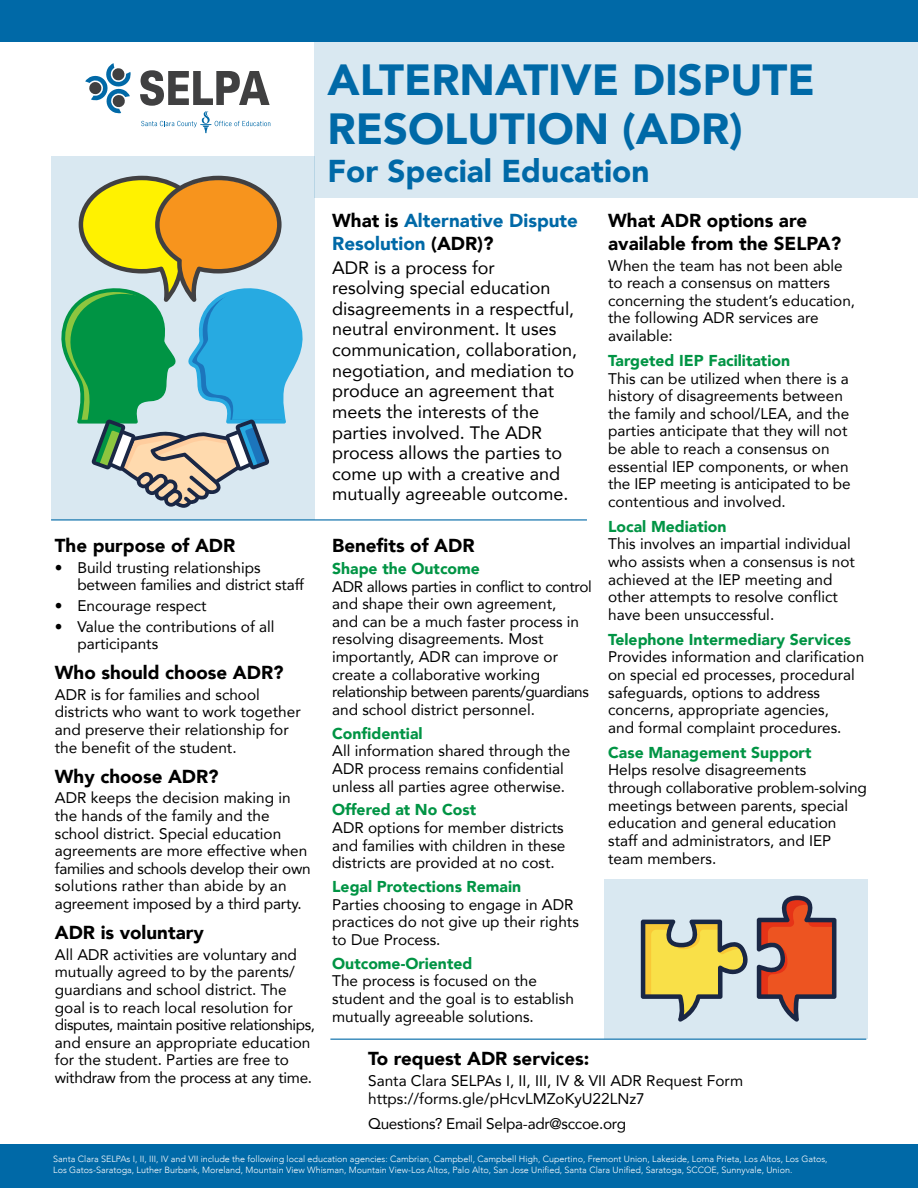
<style>
.page{position:relative;width:918px;height:1188px;background:#fff}
.page>*{position:absolute;margin:0;border:0;box-sizing:border-box;transform-origin:0 0}
.t1{font:900 43.5px/49.2px "Avenir";color:#0069a7}
.t2{font:900 31.5px "Avenir";color:#0069a7}
.t3{font:900 18.75px/22.5px "Avenir";color:#000}
.t4{font:900 18.75px/22.5px "Avenir";color:#0069a7}
.t5{font:18px/20.7px "Avenir";color:#000}
.t6{font:900 15.75px "Avenir";color:#009444}
.t7{font:15.3px/17.5px "Avenir";color:#000}
.t8{font:15.3px "Avenir";letter-spacing:-.02em;color:#000}
.t9{font:300 9px/10.8px "Avenir";color:#fff}
.s1{color:#000}
</style>
<div class="page">
<div style="left:51px;top:156px;width:264px;height:364px;background:#d9e8f1"></div>
<div style="left:315px;top:0;width:603px;height:197px;background:#d9e8f1"></div>
<div style="left:605px;top:879px;width:263px;height:160px;background:#d9e8f1"></div>
<svg style="left:140px;top:70px;width:130px;height:63px"></svg>
<svg style="left:85px;top:63px;width:46px;height:51px"></svg>
<svg style="left:61px;top:176px;width:242px;height:332px"></svg>
<div style="left:0;top:1144px;width:918px;height:44px;background:#0069a7"></div>
<div style="left:0;top:0;width:918px;height:41px;background:#0069a7"></div>
<hr style="left:51px;top:519px;width:536px;height:2px;background:#0069a7">
<hr style="left:330px;top:1039px;width:536px;height:1px;background:#0069a7">
<svg style="left:641px;top:896px;width:195px;height:126px"></svg>
<h1 class="t1" style="left:328px;top:54px;width:489px">ALTERNATIVE DISPUTE<br>RESOLUTION (ADR)</h1>
<h2 class="t2" style="left:328px;top:144px;width:324px">For Special Education</h2>
<p class="t4" style="left:332px;top:209px;width:247px"><span class="s1">What is</span> Alternative Dispute<br>Resolution <span class="s1">(ADR)?</span></p>
<p class="t5" style="left:332px;top:256px;width:246px">ADR is a process for<br>resolving special education disagreements in a respectful, neutral environment. It uses communication, collaboration, negotiation, and mediation to produce an agreement that meets the interests of the parties involved. The ADR process allows the parties to come up with a creative and mutually agreeable outcome.</p>
<p class="t3" style="left:332px;top:534px;width:144px">Benefits of ADR</p>
<p class="t6" style="left:332px;top:555px;width:149px">Shape the Outcome</p>
<p class="t7" style="left:332px;top:577px;width:261px">ADR allows parties in conflict to control and shape their own agreement,<br>and can be a much faster process in resolving disagreements. Most importantly, ADR can improve or create a collaborative working relationship between parents/guardians and school district personnel.</p>
<p class="t6" style="left:332px;top:720px;width:92px">Confidential</p>
<p class="t7" style="left:332px;top:742px;width:240px">All information shared through the<br>ADR process remains confidential unless all parties agree otherwise.</p>
<p class="t6" style="left:332px;top:796px;width:146px">Offered at No Cost</p>
<p class="t7" style="left:332px;top:818px;width:235px;text-align:justify">ADR options for member districts and families with children in these districts are provided at no cost.</p>
<p class="t6" style="left:332px;top:873px;width:190px">Legal Protections Remain</p>
<p class="t7" style="left:332px;top:895px;width:248px">Parties choosing to engage in ADR practices do not give up their rights to Due Process.</p>
<p class="t6" style="left:332px;top:950px;width:142px">Outcome-Oriented</p>
<p class="t7" style="left:332px;top:972px;width:243px">The process is focused on the student and the goal is to establish mutually agreeable solutions.</p>
<p class="t3" style="left:608px;top:209px;width:235px">What ADR options are available from the SELPA?</p>
<p class="t7" style="left:608px;top:256px;width:249px">When the team has not been able to reach a consensus on matters concerning the student’s education, the following ADR services are available:</p>
<p class="t6" style="left:608px;top:347px;width:183px">Targeted IEP Facilitation</p>
<p class="t7" style="left:608px;top:369px;width:244px">This can be utilized when there is a history of disagreements between the family and school/LEA, and the parties anticipate that they will not be able to reach a consensus on essential IEP components, or when the IEP meeting is anticipated to be contentious and involved.</p>
<p class="t6" style="left:608px;top:513px;width:120px">Local Mediation</p>
<p class="t7" style="left:608px;top:535px;width:248px">This involves an impartial individual who assists when a consensus is not achieved at the IEP meeting and other attempts to resolve conflict have been unsuccessful.</p>
<p class="t6" style="left:608px;top:626px;width:244px">Telephone Intermediary Services</p>
<p class="t7" style="left:608px;top:648px;width:258px">Provides information and clarification on special ed processes, procedural safeguards, options to address concerns, appropriate agencies,<br>and formal complaint procedures.</p>
<p class="t6" style="left:608px;top:739px;width:205px">Case Management Support</p>
<p class="t7" style="left:608px;top:761px;width:260px">Helps resolve disagreements<br>through collaborative problem-solving meetings between parents, special education and general education staff and administrators, and IEP team members.</p>
<p class="t3" style="left:55px;top:534px;width:182px">The purpose of ADR</p>
<p class="t7" style="left:77px;top:558px;width:228px;text-indent:-22px">• Build trusting relationships between families and district staff</p>
<p class="t7" style="left:55px;top:596px;width:153px">• Encourage respect</p>
<p class="t7" style="left:77px;top:617px;width:199px;text-indent:-22px">• Value the contributions of all participants</p>
<p class="t3" style="left:55px;top:661px;width:230px">Who should choose ADR?</p>
<p class="t7" style="left:55px;top:685px;width:247px">ADR is for families and school districts who want to work together and preserve their relationship for the benefit of the student.</p>
<p class="t3" style="left:55px;top:764px;width:165px">Why choose ADR?</p>
<p class="t7" style="left:55px;top:789px;width:257px">ADR keeps the decision making in the hands of the family and the school district. Special education agreements are more effective when families and schools develop their own solutions rather than abide by an agreement imposed by a third party.</p>
<p class="t3" style="left:55px;top:921px;width:150px">ADR is voluntary</p>
<p class="t7" style="left:55px;top:945px;width:262px">All ADR activities are voluntary and mutually agreed to by the parents/ guardians and school district. The goal is to reach local resolution for disputes, maintain positive relationships, and ensure an appropriate education for the student. Parties are free to withdraw from the process at any time.</p>
<p class="t3" style="left:368px;top:1047px;width:223px">To request ADR services:</p>
<p class="t7" style="left:368px;top:1072px;width:376px">Santa Clara SELPAs I, II, III, IV &amp; VII ADR Request Form https://forms.gle/pHcvLMZoKyU22LNz7</p>
<p class="t8" style="left:368px;top:1111px;width:259px">Questions? Email Selpa-adr@sccoe.org</p>
<p class="t9" style="left:53px;top:1154px;width:776px">Santa Clara SELPAs I, II, III, IV and VII include the following local education agencies: Cambrian, Campbell, Campbell High, Cupertino, Fremont Union, Lakeside, Loma Prieta, Los Altos, Los Gatos,<br>Los Gatos-Saratoga, Luther Burbank, Moreland, Mountain View Whisman, Mountain View-Los Altos, Palo Alto, San Jose Unified, Santa Clara Unified, Saratoga, SCCOE, Sunnyvale, Union.</p>
</div>
